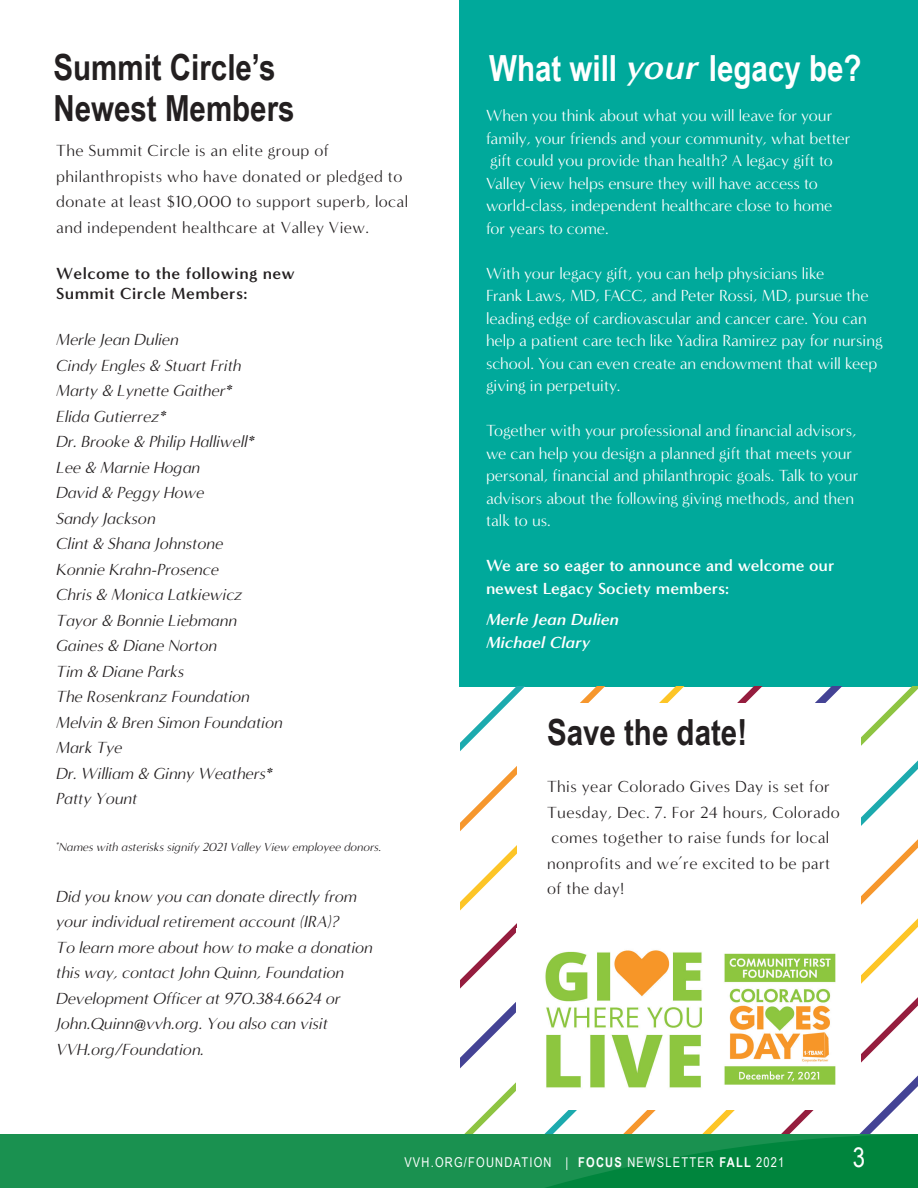
<style>
.page{position:relative;width:918px;height:1188px;background:#fff}
.page>*{position:absolute;margin:0;border:0;box-sizing:border-box;transform-origin:0 0}
.t1{font:700 36px/40.5px "Arial Narrow";color:#231f20}
.t2{font:700 36px "Arial Narrow";color:#fff}
.t3{font:27px "Arial Narrow";color:#fff}
.t4{font:16.5px/22.5px "Minerva Modern";color:#fff}
.t5{font:italic 16.5px/25.5px "Minerva Modern";color:#231f20}
.t6{font:16.5px/25.5px "Minerva Modern";letter-spacing:.025em;color:#231f20}
.t7{font:700 16.5px/22.5px "Minerva Modern";color:#fff}
.t8{font:700 16.5px/19.8px "Minerva Modern";letter-spacing:.025em;color:#231f20}
.t9{font:italic 700 16.5px/22.5px "Minerva Modern";color:#fff}
.t10{font:13.5px "Arial Narrow";letter-spacing:.09em;color:#fff}
.t11{font:italic 12px "Minerva Modern";color:#231f20}
.s1{font-family:"Minerva Modern";font-style:italic}
.s2{font-weight:700}
</style>
<div class="page">
<div style="left:0;top:1134px;width:918px;height:54px;background:#1a9150"></div>
<div style="left:459px;top:0;width:459px;height:686px;background:#00a99b"></div>
<svg style="left:460px;top:686px;width:458px;height:299px"></svg>
<svg style="left:860px;top:750px;width:58px;height:81px"></svg>
<svg style="left:860px;top:831px;width:58px;height:76px"></svg>
<svg style="left:860px;top:907px;width:58px;height:78px"></svg>
<div style="left:517px;top:703px;width:343px;height:406px;background:#fff"></div>
<img style="left:545px;top:950px;width:291px;height:35px">
<svg style="left:460px;top:985px;width:458px;height:203px"></svg>
<h1 class="t1" style="left:53px;top:46px;width:243px">Summit Circle’s<br>Newest Members</h1>
<h1 class="t2" style="left:489px;top:41px;width:374px">What will <span class="s1">your</span> legacy be?</h1>
<p class="t4" style="left:486px;top:105px;width:366px">When you think about what you will leave for your family, your friends and your community, what better gift could you provide than health? A legacy gift to Valley View helps ensure they will have access to world-class, independent healthcare close to home for years to come.</p>
<p class="t4" style="left:486px;top:262px;width:398px">With your legacy gift, you can help physicians like<br>Frank Laws, MD, FACC, and Peter Rossi, MD, pursue the leading edge of cardiovascular and cancer care. You can help a patient care tech like Yadira Ramirez pay for nursing school. You can even create an endowment that will keep giving in perpetuity.</p>
<p class="t4" style="left:486px;top:420px;width:374px">Together with your professional and financial advisors, we can help you design a planned gift that meets your personal, financial and philanthropic goals. Talk to your advisors about the following giving methods, and then talk to us.</p>
<p class="t7" style="left:486px;top:555px;width:350px">We are so eager to announce and welcome our newest Legacy Society members:</p>
<p class="t9" style="left:486px;top:609px;width:134px">Merle Jean Dulien<br>Michael Clary</p>
<p class="t6" style="left:56px;top:138px;width:354px">The Summit Circle is an elite group of philanthropists who have donated or pledged to donate at least $10,000 to support superb, local and independent healthcare at Valley View.</p>
<p class="t8" style="left:56px;top:264px;width:240px">Welcome to the following new<br>Summit Circle Members:</p>
<p class="t5" style="left:56px;top:327px;width:228px">Merle Jean Dulien<br>Cindy Engles &amp; Stuart Frith<br>Marty &amp; Lynette Gaither*<br>Elida Gutierrez*<br>Dr. Brooke &amp; Philip Halliwell*<br>Lee &amp; Marnie Hogan<br>David &amp; Peggy Howe<br>Sandy Jackson<br>Clint &amp; Shana Johnstone<br>Konnie Krahn-Prosence<br>Chris &amp; Monica Latkiewicz<br>Tayor &amp; Bonnie Liebmann<br>Gaines &amp; Diane Norton<br>Tim &amp; Diane Parks<br>The Rosenkranz Foundation<br>Melvin &amp; Bren Simon Foundation<br>Mark Tye<br>Dr. William &amp; Ginny Weathers*<br>Patty Yount</p>
<p class="t11" style="left:56px;top:840px;width:327px"><sup>*</sup>Names with asterisks signify 2021 Valley View employee donors.</p>
<p class="t5" style="left:56px;top:884px;width:318px">Did you know you can donate directly from your individual retirement account (IRA)?<br>To learn more about how to make a donation this way, contact John Quinn, Foundation Development Officer at 970.384.6624 or John.Quinn@vvh.org. You also can visit VVH.org/Foundation.</p>
<h1 class="t1" style="left:547px;top:710px;width:202px">Save the date!</h1>
<p class="t6" style="left:547px;top:774px;width:294px">This year Colorado Gives Day is set for Tuesday, Dec. 7. For 24 hours, Colorado comes together to raise funds for local nonprofits and we’re excited to be part of the day!</p>
<p class="t10" style="left:404px;top:1153px;width:382px">VVH.ORG/FOUNDATION | <span class="s2">FOCUS</span> NEWSLETTER <span class="s2">FALL</span> 2021</p>
<h2 class="t3" style="left:853px;top:1138px;width:14px">3</h2>
</div>
